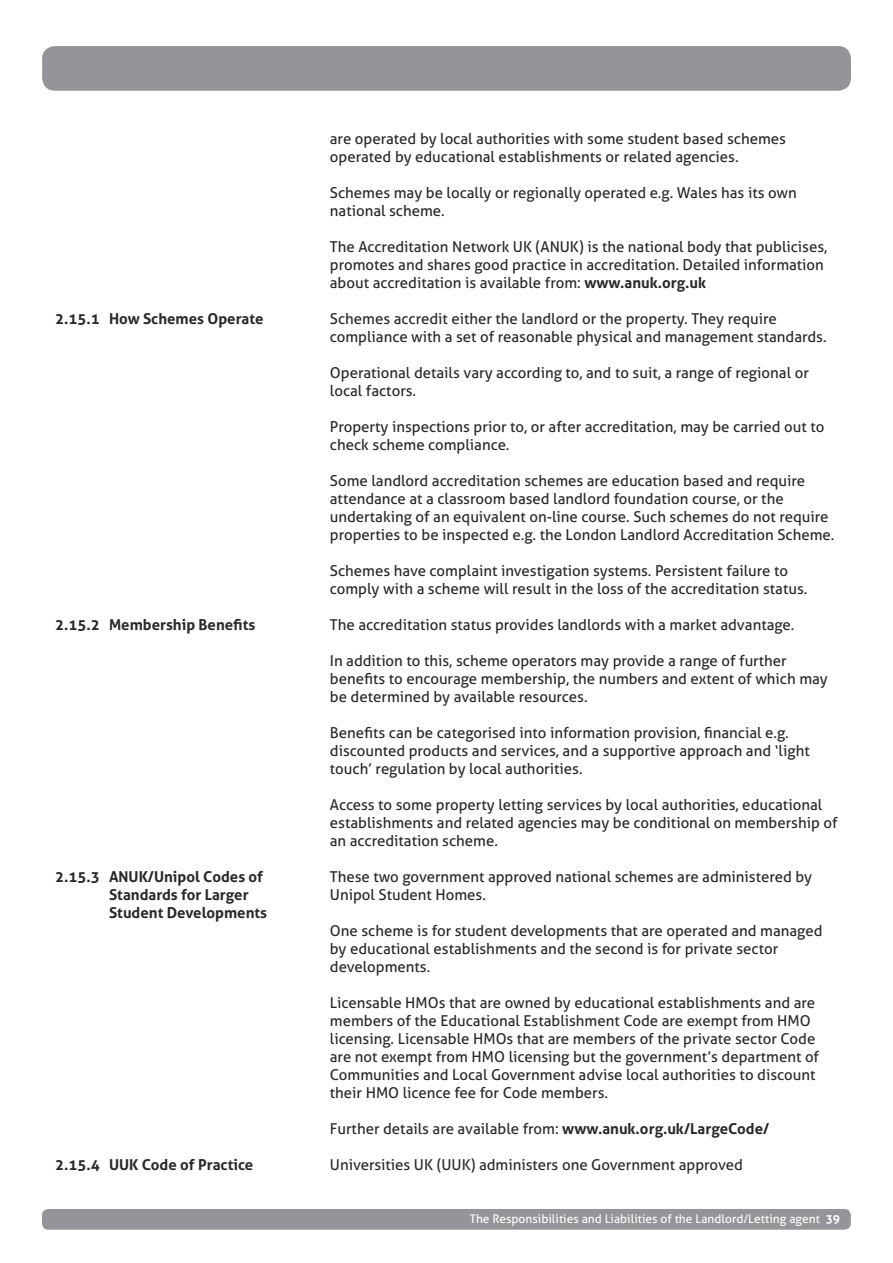
<style>
.page{position:relative;width:893px;height:1263px;background:#fff}
.page>*{position:absolute;margin:0;border:0;box-sizing:border-box;transform-origin:0 0}
.t1{font:15px/18px "Aller";color:#29292a}
.t2{font:700 15px/18px "Aller";color:#29292a}
.t3{font:12px "Aller";color:#fff}
.s1{font-weight:700}
</style>
<div class="page">
<div style="left:42px;top:1209px;width:809px;height:21px;background:#939598;border-radius:6px"></div>
<div style="left:42px;top:46px;width:809px;height:45px;background:#939598;border-radius:13px"></div>
<p class="t2" style="left:55px;top:310px;width:210px">2.15.1 How Schemes Operate</p>
<p class="t2" style="left:55px;top:616px;width:202px">2.15.2 Membership Benefits</p>
<p class="t2" style="left:109px;top:868px;width:160px;text-indent:-54px">2.15.3 ANUK/Unipol Codes of<br>Standards for Larger<br>Student Developments</p>
<p class="t2" style="left:55px;top:1156px;width:200px">2.15.4 UUK Code of Practice</p>
<p class="t1" style="left:330px;top:130px;width:458px">are operated by local authorities with some student based schemes operated by educational establishments or related agencies.</p>
<p class="t1" style="left:330px;top:184px;width:468px">Schemes may be locally or regionally operated e.g. Wales has its own national scheme.</p>
<p class="t1" style="left:330px;top:238px;width:499px">The Accreditation Network UK (ANUK) is the national body that publicises, promotes and shares good practice in accreditation. Detailed information about accreditation is available from: <span class="s1">www.anuk.org.uk</span></p>
<p class="t1" style="left:330px;top:310px;width:498px">Schemes accredit either the landlord or the property. They require compliance with a set of reasonable physical and management standards.</p>
<p class="t1" style="left:330px;top:364px;width:480px">Operational details vary according to, and to suit, a range of regional or local factors.</p>
<p class="t1" style="left:330px;top:418px;width:496px">Property inspections prior to, or after accreditation, may be carried out to check scheme compliance.</p>
<p class="t1" style="left:330px;top:472px;width:506px">Some landlord accreditation schemes are education based and require attendance at a classroom based landlord foundation course, or the undertaking of an equivalent on-line course. Such schemes do not require properties to be inspected e.g. the London Landlord Accreditation Scheme.</p>
<p class="t1" style="left:330px;top:562px;width:479px">Schemes have complaint investigation systems. Persistent failure to comply with a scheme will result in the loss of the accreditation status.</p>
<p class="t1" style="left:330px;top:616px;width:466px">The accreditation status provides landlords with a market advantage.</p>
<p class="t1" style="left:330px;top:652px;width:499px">In addition to this, scheme operators may provide a range of further benefits to encourage membership, the numbers and extent of which may be determined by available resources.</p>
<p class="t1" style="left:330px;top:724px;width:481px">Benefits can be categorised into information provision, financial e.g. discounted products and services, and a supportive approach and ‘light touch’ regulation by local authorities.</p>
<p class="t1" style="left:330px;top:796px;width:509px">Access to some property letting services by local authorities, educational establishments and related agencies may be conditional on membership of an accreditation scheme.</p>
<p class="t1" style="left:330px;top:868px;width:484px">These two government approved national schemes are administered by<br>Unipol Student Homes.</p>
<p class="t1" style="left:330px;top:922px;width:494px">One scheme is for student developments that are operated and managed by educational establishments and the second is for private sector developments.</p>
<p class="t1" style="left:330px;top:994px;width:491px">Licensable HMOs that are owned by educational establishments and are members of the Educational Establishment Code are exempt from HMO licensing. Licensable HMOs that are members of the private sector Code are not exempt from HMO licensing but the government’s department of Communities and Local Government advise local authorities to discount their HMO licence fee for Code members.</p>
<p class="t1" style="left:330px;top:1120px;width:441px">Further details are available from: <span class="s1">www.anuk.org.uk/LargeCode/</span></p>
<p class="t1" style="left:330px;top:1156px;width:414px">Universities UK (UUK) administers one Government approved</p>
<p class="t3" style="left:470px;top:1211px;width:372px">The Responsibilities and Liabilities of the Landlord/Letting agent <span class="s1">39</span></p>
</div>
